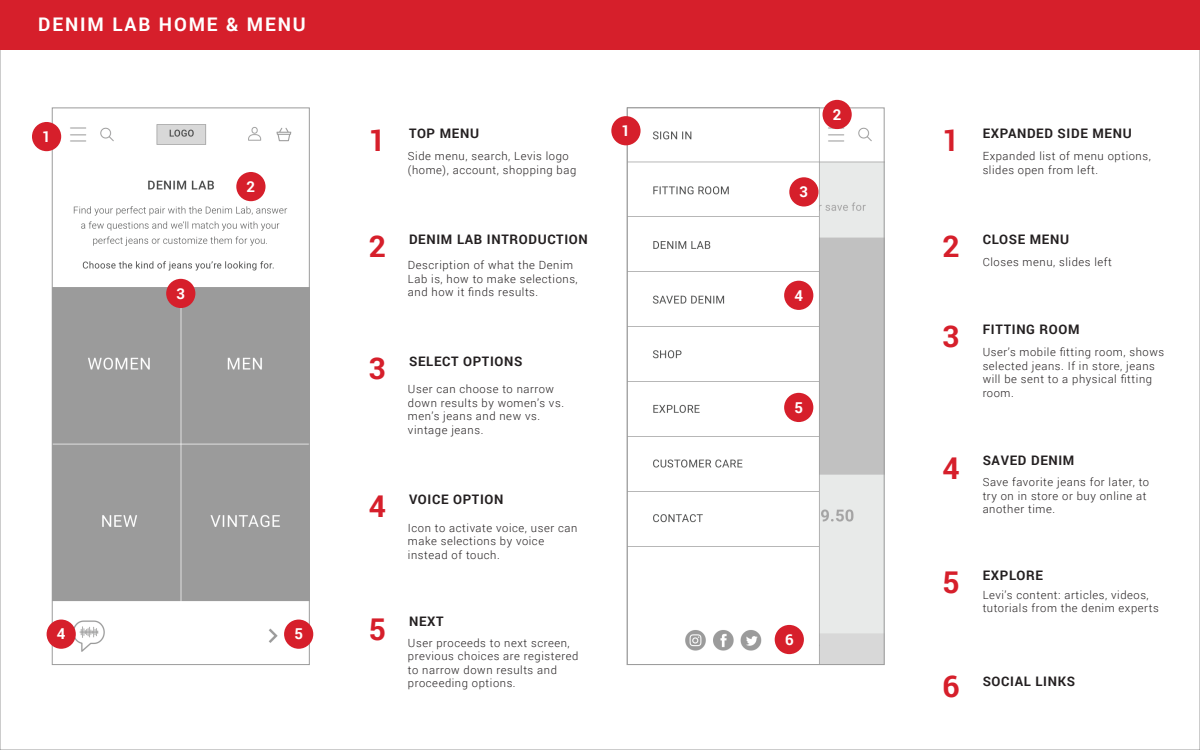
<style>
.page{position:relative;width:1200px;height:750px;background:#fff}
.page>*{position:absolute;margin:0;border:0;box-sizing:border-box;transform-origin:0 0}
.t1{font:700 30px "Roboto";color:#d61f2b}
.t2{font:700 18.75px "Roboto";letter-spacing:.1em;color:#fff}
.t3{font:700 15px "Roboto";color:#fff}
.t4{font:700 13.12px "Roboto";letter-spacing:.05em;color:#231f20}
.t5{font:300 11.25px/13.5px "Roboto";letter-spacing:.05em;color:#231f20}
</style>
<div class="page">
<div style="left:0;top:0;width:1200px;height:49px;background:#d61f2b"></div>
<img style="left:54px;top:124px;width:254px;height:528px">
<div style="left:52px;top:108px;width:258px;height:557px;border:1px solid #9b9b9b"></div>
<img style="left:629px;top:110px;width:253px;height:553px">
<div style="left:627px;top:108px;width:257px;height:557px;border:1px solid #9b9b9b"></div>
<div style="left:32px;top:122px;width:29px;height:29px;background:#d61f2b;border-radius:50%"></div>
<div style="left:236px;top:172px;width:30px;height:29px;background:#d61f2b;border-radius:50%"></div>
<div style="left:166px;top:279px;width:29px;height:29px;background:#d61f2b;border-radius:50%"></div>
<div style="left:47px;top:620px;width:29px;height:29px;background:#d61f2b;border-radius:50%"></div>
<div style="left:284px;top:620px;width:29px;height:29px;background:#d61f2b;border-radius:50%"></div>
<div style="left:775px;top:625px;width:29px;height:29px;background:#d61f2b;border-radius:50%"></div>
<div style="left:611px;top:116px;width:30px;height:29px;background:#d61f2b;border-radius:50%"></div>
<div style="left:823px;top:100px;width:29px;height:29px;background:#d61f2b;border-radius:50%"></div>
<div style="left:789px;top:177px;width:30px;height:30px;background:#d61f2b;border-radius:50%"></div>
<div style="left:784px;top:281px;width:29px;height:29px;background:#d61f2b;border-radius:50%"></div>
<div style="left:784px;top:393px;width:29px;height:29px;background:#d61f2b;border-radius:50%"></div>
<h2 class="t2" style="left:38px;top:11px;width:269px">DENIM LAB HOME &amp; MENU</h2>
<h3 class="t3" style="left:833px;top:104px;width:10px">2</h3>
<h3 class="t3" style="left:42px;top:126px;width:10px">1</h3>
<h1 class="t1" style="left:369px;top:119px;width:19px">1</h1>
<p class="t4" style="left:409px;top:124px;width:71px">TOP MENU</p>
<p class="t5" style="left:408px;top:149px;width:170px">Side menu, search, Levis logo (home), account, shopping bag</p>
<h3 class="t3" style="left:622px;top:120px;width:10px">1</h3>
<h1 class="t1" style="left:943px;top:119px;width:19px">1</h1>
<p class="t4" style="left:983px;top:124px;width:151px">EXPANDED SIDE MENU</p>
<p class="t5" style="left:983px;top:149px;width:170px">Expanded list of menu options, slides open from left.</p>
<h3 class="t3" style="left:247px;top:176px;width:10px">2</h3>
<h3 class="t3" style="left:800px;top:181px;width:10px">3</h3>
<h3 class="t3" style="left:176px;top:283px;width:10px">3</h3>
<h1 class="t1" style="left:369px;top:225px;width:19px">2</h1>
<p class="t4" style="left:409px;top:230px;width:180px">DENIM LAB INTRODUCTION</p>
<p class="t5" style="left:408px;top:258px;width:171px">Description of what the Denim<br>Lab is, how to make selections, and how it finds results.</p>
<h3 class="t3" style="left:794px;top:285px;width:10px">4</h3>
<h1 class="t1" style="left:943px;top:225px;width:19px">2</h1>
<p class="t4" style="left:983px;top:230px;width:88px">CLOSE MENU</p>
<p class="t5" style="left:983px;top:254px;width:131px">Closes menu, slides left</p>
<h1 class="t1" style="left:369px;top:347px;width:19px">3</h1>
<p class="t4" style="left:409px;top:352px;width:115px">SELECT OPTIONS</p>
<p class="t5" style="left:408px;top:382px;width:158px">User can choose to narrow down results by women’s vs. men’s jeans and new vs. vintage jeans.</p>
<h3 class="t3" style="left:794px;top:397px;width:10px">5</h3>
<h1 class="t1" style="left:943px;top:316px;width:19px">3</h1>
<p class="t4" style="left:983px;top:320px;width:98px">FITTING ROOM</p>
<p class="t5" style="left:983px;top:345px;width:183px">User’s mobile fitting room, shows selected jeans. If in store, jeans will be sent to a physical fitting room.</p>
<h1 class="t1" style="left:369px;top:485px;width:19px">4</h1>
<p class="t4" style="left:409px;top:490px;width:96px">VOICE OPTION</p>
<h1 class="t1" style="left:943px;top:447px;width:19px">4</h1>
<p class="t4" style="left:983px;top:451px;width:93px">SAVED DENIM</p>
<p class="t5" style="left:983px;top:475px;width:168px">Save favorite jeans for later, to try on in store or buy online at another time.</p>
<p class="t5" style="left:408px;top:521px;width:171px">Icon to activate voice, user can make selections by voice instead of touch.</p>
<h1 class="t1" style="left:943px;top:562px;width:19px">5</h1>
<p class="t4" style="left:983px;top:566px;width:62px">EXPLORE</p>
<p class="t5" style="left:983px;top:587px;width:178px">Levi’s content: articles, videos, tutorials from the denim experts</p>
<h3 class="t3" style="left:57px;top:624px;width:10px">4</h3>
<h3 class="t3" style="left:294px;top:623px;width:10px">5</h3>
<h1 class="t1" style="left:369px;top:608px;width:19px">5</h1>
<p class="t4" style="left:409px;top:612px;width:36px">NEXT</p>
<p class="t5" style="left:408px;top:636px;width:172px">User proceeds to next screen, previous choices are registered to narrow down results and proceeding options.</p>
<h3 class="t3" style="left:785px;top:630px;width:10px">6</h3>
<h1 class="t1" style="left:943px;top:665px;width:19px">6</h1>
<p class="t4" style="left:983px;top:672px;width:94px">SOCIAL LINKS</p>
</div>
